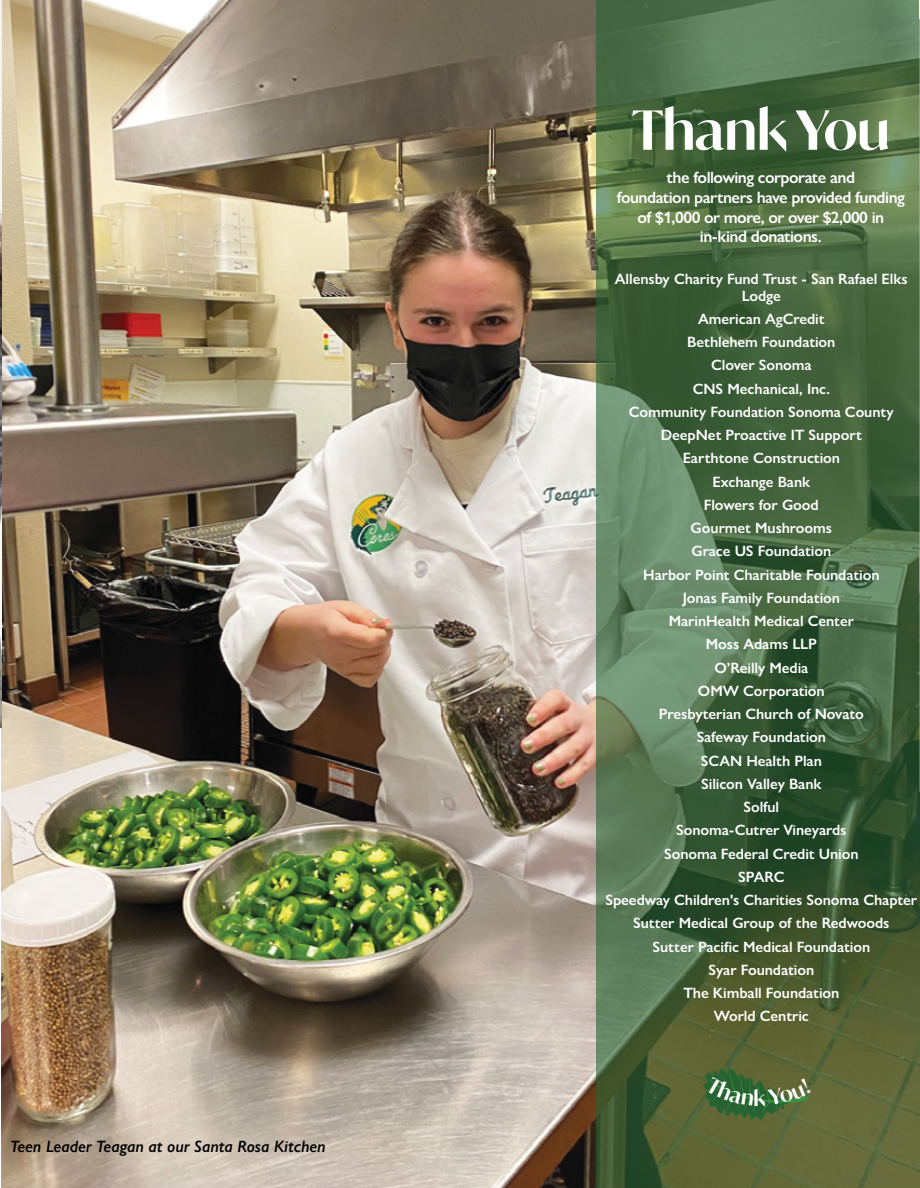
<style>
.page{position:relative;width:920px;height:1188px;background:#fff}
.page>*{position:absolute;margin:0;border:0;box-sizing:border-box;transform-origin:0 0}
.t1{font:600 54px "Ivy Mode";letter-spacing:-.01em;color:#fff}
.t2{font:600 21px "Ivy Mode";color:#fff}
.t3{font:600 16.5px/19.8px "Gill Sans Nova";letter-spacing:-.03em;color:#fff;text-align:center}
.t4{font:italic 600 16.5px "Gill Sans Nova";color:#000}
.t5{font:600 15px/23.2px "Gill Sans Nova";letter-spacing:-.005em;color:#fff;text-align:center}
</style>
<div class="page">
<img style="left:1px;top:0;width:595px;height:1188px">
<svg style="left:596px;top:0;width:323px;height:1188px;background:#4c6942"></svg>
<img style="left:0;top:0;width:1px;height:728px">
<img style="left:919px;top:19px;width:1px;height:535px">
<img style="left:919px;top:554px;width:1px;height:238px">
<svg style="left:702px;top:1069px;width:109px;height:51px;background:#466834"></svg>
<p class="t4" style="left:10px;top:1136px;width:317px">Teen Leader Teagan at our Santa Rosa Kitchen</p>
<h1 class="t1" style="left:631px;top:94px;width:259px">Thank You</h1>
<p class="t3" style="left:616px;top:167px;width:290px">the following corporate and<br>foundation partners have provided funding of $1,000 or more, or over $2,000 in in-kind donations.</p>
<p class="t5" style="left:615px;top:271px;width:294px;line-height:16.5px">Allensby Charity Fund Trust - San Rafael Elks<br>Lodge</p>
<p class="t5" style="left:605px;top:307px;width:313px">American AgCredit<br>Bethlehem Foundation<br>Clover Sonoma<br>CNS Mechanical, Inc.<br>Community Foundation Sonoma County<br>DeepNet Proactive IT Support<br>Earthtone Construction<br>Exchange Bank<br>Flowers for Good<br>Gourmet Mushrooms<br>Grace US Foundation<br>Harbor Point Charitable Foundation<br>Jonas Family Foundation<br>MarinHealth Medical Center<br>Moss Adams LLP<br>O’Reilly Media<br>OMW Corporation<br>Presbyterian Church of Novato<br>Safeway Foundation<br>SCAN Health Plan<br>Silicon Valley Bank<br>Solful<br>Sonoma-Cutrer Vineyards<br>Sonoma Federal Credit Union<br>SPARC<br>Speedway Children's Charities Sonoma Chapter<br>Sutter Medical Group of the Redwoods<br>Sutter Pacific Medical Foundation<br>Syar Foundation<br>The Kimball Foundation<br>World Centric</p>
<h2 class="t2" style="left:753px;top:1084px;width:14px">k</h2>
</div>
